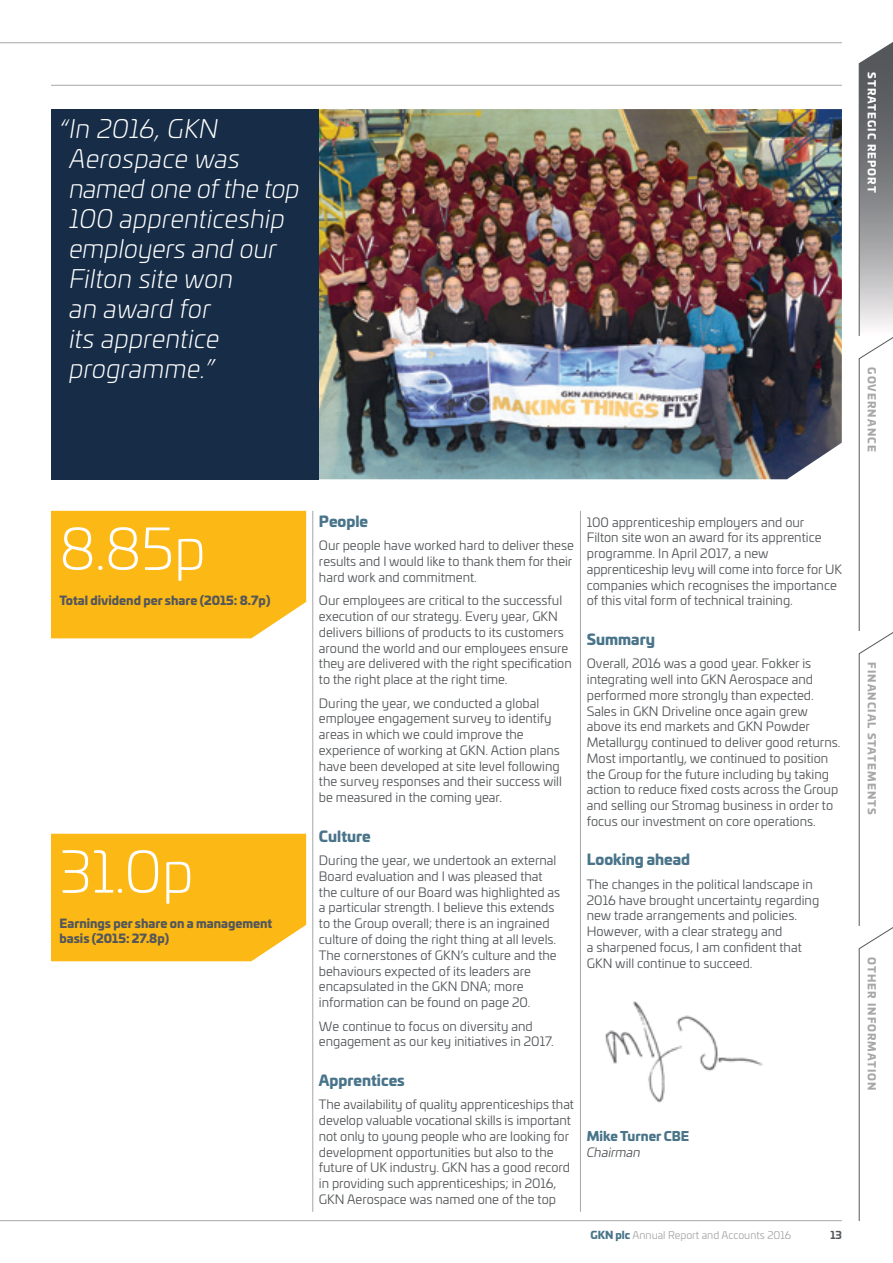
<style>
.page{position:relative;width:893px;height:1263px;background:#fff}
.page>*{position:absolute;margin:0;border:0;box-sizing:border-box;transform-origin:0 0}
.t1{font:300 57px "Univia Pro";color:#fff}
.t2{font:italic 300 25.5px/30px "Univia Pro";letter-spacing:.01em;color:#fff}
.Text_Subhead_1_5405c{font:900 14.7px "Univia Pro";color:#49748a}
.Text_8_5pt_grid{font:12.75px/15.8px "Univia Pro";color:#54575a}
.Text_8_5pt_grid-2{font:900 12.75px/15.8px "Univia Pro";color:#49748a}
.Yellow_corner_box_8p{font:900 12px/15px "Univia Pro";color:#54575a}
.t3{font:900 10.5px "Univia Pro";letter-spacing:.1em;color:#a7a7a8}
.t4{font:10.5px "Univia Pro";color:#a7a7a8}
.t5{font:900 10.5px "Univia Pro";letter-spacing:.1em;color:#fff}
.t6{font:700 10.5px "Univia Pro";color:#54575a}
.s1{font-weight:400;font-style:italic;color:#54575a}
.s2{font-weight:900;color:#49748a}
</style>
<div class="page">
<img style="left:319px;top:109px;width:523px;height:370px">
<hr style="left:0;top:42px;width:842px;height:1px;background:#a7a7a8">
<hr style="left:0;top:1220px;width:842px;height:1px;background:#a7a7a8">
<svg style="left:859px;top:42px;width:34px;height:1179px"></svg>
<hr style="left:51px;top:85px;width:791px;height:1px;background:#a7a7a8">
<hr style="left:580px;top:511px;width:1px;height:701px;background:#a7a7a8">
<hr style="left:312px;top:511px;width:1px;height:701px;background:#a7a7a8">
<div style="left:51px;top:109px;width:268px;height:370px;background:#172c46"></div>
<img style="left:605px;top:1001px;width:158px;height:102px">
<div style="left:51px;top:834px;width:255px;height:127px;background:#fcb814"></div>
<div style="left:51px;top:511px;width:255px;height:127px;background:#fcb814"></div>
<p class="t2" style="left:69px;top:113px;width:232px;text-indent:-10px">“In 2016, GKN<br>Aerospace was named one of the top<br>100 apprenticeship employers and our<br>Filton site won<br>an award for<br>its apprentice programme.”</p>
<p class="t1" style="left:60px;top:508px;width:148px">8.85p</p>
<p class="Yellow_corner_box_8p" style="left:60px;top:592px;width:212px">Total dividend per share (2015: 8.7p)</p>
<p class="t1" style="left:60px;top:831px;width:136px">31.0p</p>
<p class="Yellow_corner_box_8p" style="left:60px;top:915px;width:214px">Earnings per share on a management basis (2015: 27.8p)</p>
<p class="Text_Subhead_1_5405c" style="left:319px;top:509px;width:51px">People</p>
<p class="Text_8_5pt_grid" style="left:319px;top:537px;width:256px;text-align:justify">Our people have worked hard to deliver these results and I would like to thank them for their hard work and commitment.</p>
<p class="Text_8_5pt_grid" style="left:319px;top:592px;width:254px">Our employees are critical to the successful execution of our strategy. Every year, GKN delivers billions of products to its customers around the world and our employees ensure they are delivered with the right specification to the right place at the right time.</p>
<p class="Text_8_5pt_grid" style="left:319px;top:694px;width:245px">During the year, we conducted a global employee engagement survey to identify areas in which we could improve the experience of working at GKN. Action plans have been developed at site level following the survey responses and their success will be measured in the coming year.</p>
<p class="Text_Subhead_1_5405c" style="left:319px;top:824px;width:53px">Culture</p>
<p class="Text_8_5pt_grid" style="left:319px;top:852px;width:243px">During the year, we undertook an external Board evaluation and I was pleased that the culture of our Board was highlighted as a particular strength. I believe this extends to the Group overall; there is an ingrained culture of doing the right thing at all levels.<br>The cornerstones of GKN’s culture and the behaviours expected of its leaders are encapsulated in the GKN DNA; more information can be found on page 20.</p>
<p class="Text_8_5pt_grid" style="left:319px;top:1017px;width:236px">We continue to focus on diversity and engagement as our key initiatives in 2017.</p>
<p class="Text_Subhead_1_5405c" style="left:319px;top:1068px;width:87px">Apprentices</p>
<p class="Text_8_5pt_grid" style="left:319px;top:1096px;width:257px">The availability of quality apprenticeships that develop valuable vocational skills is important not only to young people who are looking for development opportunities but also to the future of UK industry. GKN has a good record in providing such apprenticeships; in 2016, GKN Aerospace was named one of the top</p>
<p class="Text_8_5pt_grid" style="left:587px;top:513px;width:257px">100 apprenticeship employers and our<br>Filton site won an award for its apprentice programme. In April 2017, a new apprenticeship levy will come into force for UK companies which recognises the importance of this vital form of technical training.</p>
<p class="Text_Subhead_1_5405c" style="left:587px;top:627px;width:70px">Summary</p>
<p class="Text_8_5pt_grid" style="left:587px;top:655px;width:255px">Overall, 2016 was a good year. Fokker is integrating well into GKN Aerospace and performed more strongly than expected.<br>Sales in GKN Driveline once again grew above its end markets and GKN Powder Metallurgy continued to deliver good returns.<br>Most importantly, we continued to position the Group for the future including by taking action to reduce fixed costs across the Group and selling our Stromag business in order to focus our investment on core operations.</p>
<p class="Text_Subhead_1_5405c" style="left:587px;top:847px;width:105px">Looking ahead</p>
<p class="Text_8_5pt_grid" style="left:587px;top:876px;width:234px">The changes in the political landscape in 2016 have brought uncertainty regarding new trade arrangements and policies.<br>However, with a clear strategy and<br>a sharpened focus, I am confident that GKN will continue to succeed.</p>
<p class="Text_8_5pt_grid-2" style="left:587px;top:1127px;width:104px">Mike Turner CBE<br><span class="s1">Chairman</span></p>
<p class="t4" style="left:590px;top:1227px;width:202px"><span class="s2">GKN plc</span> Annual Report and Accounts 2016</p>
<p class="t6" style="left:830px;top:1226px;width:13px">13</p>
<p class="t5" style="left:880px;top:72px;width:122px;rotate:90deg">STRATEGIC REPORT</p>
<p class="t3" style="left:880px;top:367px;width:86px;rotate:90deg">GOVERNANCE</p>
<p class="t3" style="left:880px;top:662px;width:154px;rotate:90deg">FINANCIAL STATEMENTS</p>
<p class="t3" style="left:880px;top:957px;width:135px;rotate:90deg">OTHER INFORMATION</p>
</div>
